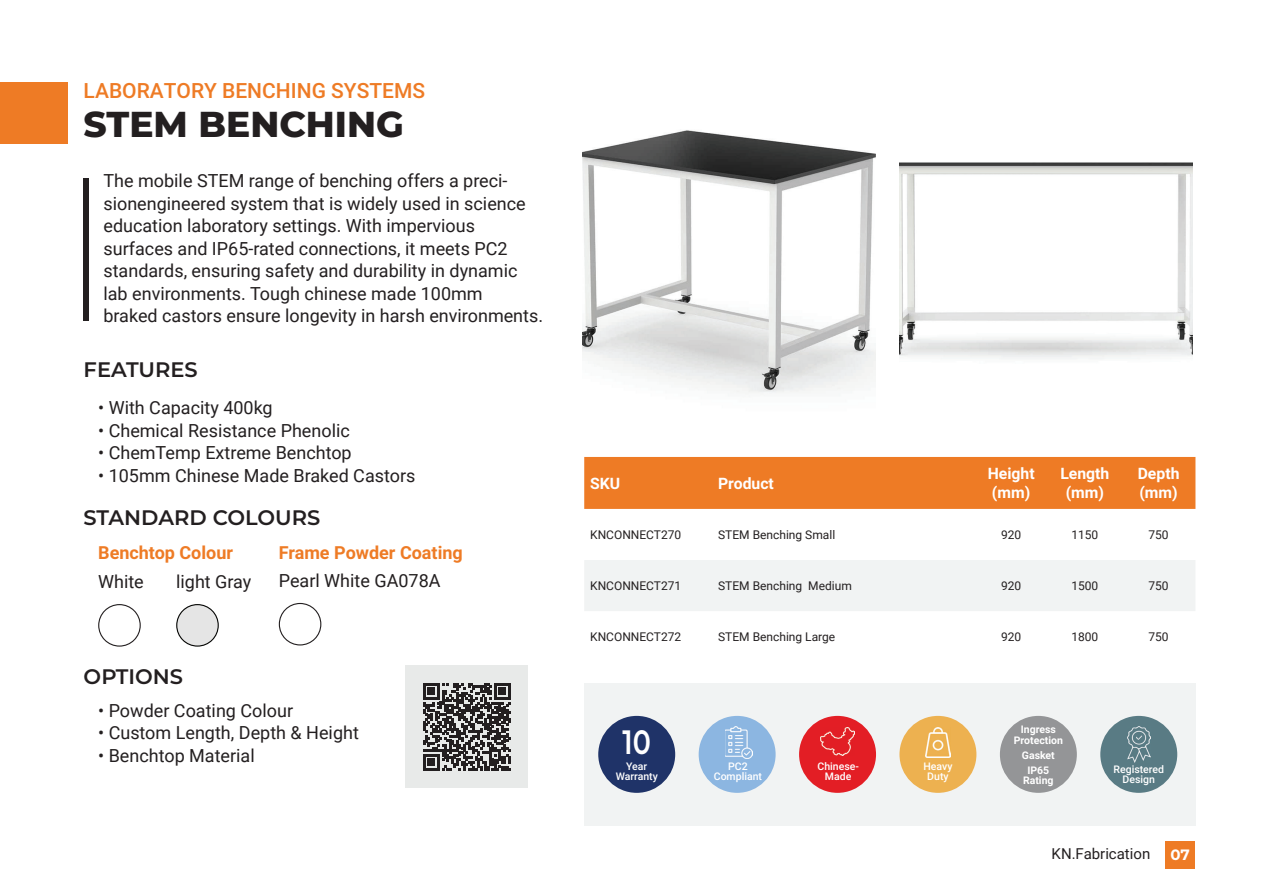
<style>
.page{position:relative;width:1263px;height:893px;background:#fff}
.page>*{position:absolute;margin:0;border:0;box-sizing:border-box;transform-origin:0 0}
.t1{font:800 36px "Montserrat";color:#231f20}
.t2{font:600 33.75px "Montserrat";color:#fff;scale:.8 1}
.t3{font:600 21px "Montserrat";color:#231f20}
.t4{font:500 21px "Roboto";color:#ee7b25}
.t5{font:18px/22.5px "Roboto";color:#231f20}
.t6{font:700 18px "Roboto";color:#ee7b25}
.t7{font:700 15.75px/18.9px "Roboto";color:#fff}
.t8{font:15px "Roboto";color:#231f20}
.t9{font:700 15px "Montserrat";color:#fff}
.t10{font:12px "Roboto";color:#231f20}
.t11{font:500 10.5px/10.5px "Roboto";color:#fff;text-align:center}
.t12{font:700 10.5px/10.5px "Roboto";color:#fff;text-align:center}
</style>
<div class="page">
<div style="left:1165px;top:841px;width:30px;height:28px;background:#ee7b25"></div>
<div style="left:584px;top:683px;width:611px;height:142px;background:#f1f3f3"></div>
<div style="left:584px;top:457px;width:611px;height:52px;background:#ee7b25"></div>
<div style="left:584px;top:560px;width:611px;height:51px;background:#f1f3f3"></div>
<div style="left:598px;top:716px;width:77px;height:77px;background:#1f3368;border-radius:50%"></div>
<div style="left:699px;top:716px;width:77px;height:77px;background:#8cb6e1;border-radius:50%"></div>
<img style="left:725px;top:727px;width:27px;height:31px">
<div style="left:799px;top:716px;width:77px;height:77px;background:#e31e25;border-radius:50%"></div>
<img style="left:820px;top:728px;width:35px;height:28px">
<div style="left:899px;top:716px;width:77px;height:77px;background:#edb150;border-radius:50%"></div>
<img style="left:926px;top:727px;width:24px;height:31px">
<div style="left:1000px;top:716px;width:77px;height:77px;background:#949597;border-radius:50%"></div>
<div style="left:1100px;top:716px;width:77px;height:77px;background:#597b84;border-radius:50%"></div>
<img style="left:1127px;top:727px;width:23px;height:36px">
<img style="left:582px;top:130px;width:293px;height:263px">
<img style="left:899px;top:162px;width:293px;height:197px">
<div style="left:0;top:82px;width:68px;height:62px;background:#ee7b25"></div>
<div style="left:84px;top:179px;width:5px;height:142px;background:#231f20"></div>
<svg style="left:98px;top:604px;width:43px;height:43px"></svg>
<svg style="left:176px;top:604px;width:43px;height:43px"></svg>
<svg style="left:279px;top:603px;width:42px;height:42px"></svg>
<div style="left:405px;top:665px;width:123px;height:123px;background:#e8eae9"></div>
<svg style="left:423px;top:683px;width:88px;height:87px"></svg>
<p class="t4" style="left:84px;top:76px;width:343px">LABORATORY BENCHING SYSTEMS</p>
<h1 class="t1" style="left:84px;top:98px;width:322px">STEM BENCHING</h1>
<p class="t5" style="left:103px;top:169px;width:441px">The mobile STEM range of benching offers a preci&shy;sionengineered system that is widely used in science education laboratory settings. With impervious surfaces and IP65-rated connections, it meets PC2 standards, ensuring safety and durability in dynamic lab environments. Tough chinese made 100mm<br>braked castors ensure longevity in harsh environments.</p>
<p class="t3" style="left:84px;top:354px;width:116px">FEATURES</p>
<p class="t5" style="left:98px;top:396px;width:176px">• With Capacity 400kg</p>
<p class="t5" style="left:98px;top:418px;width:253px">• Chemical Resistance Phenolic</p>
<p class="t5" style="left:98px;top:441px;width:255px">• ChemTemp Extreme Benchtop</p>
<p class="t5" style="left:98px;top:463px;width:319px">• 105mm Chinese Made Braked Castors</p>
<p class="t3" style="left:84px;top:503px;width:238px">STANDARD COLOURS</p>
<p class="t6" style="left:98px;top:540px;width:136px">Benchtop Colour</p>
<p class="t5" style="left:98px;top:570px;width:47px">White</p>
<p class="t5" style="left:176px;top:570px;width:77px">light Gray</p>
<p class="t6" style="left:279px;top:540px;width:186px">Frame Powder Coating</p>
<p class="t5" style="left:279px;top:569px;width:163px">Pearl White GA078A</p>
<p class="t3" style="left:84px;top:662px;width:101px">OPTIONS</p>
<p class="t5" style="left:98px;top:699px;width:196px">• Powder Coating Colour</p>
<p class="t5" style="left:98px;top:721px;width:262px">• Custom Length, Depth &amp; Height</p>
<p class="t5" style="left:98px;top:744px;width:158px">• Benchtop Material</p>
<p class="t7" style="left:590px;top:473px;width:32px">SKU</p>
<p class="t7" style="left:718px;top:473px;width:57px">Product</p>
<p class="t7" style="left:988px;top:464px;width:48px">Height (mm)</p>
<p class="t7" style="left:1060px;top:464px;width:51px;text-align:center">Length (mm)</p>
<p class="t7" style="left:1138px;top:464px;width:43px">Depth (mm)</p>
<p class="t10" style="left:590px;top:526px;width:93px">KNCONNECT270</p>
<p class="t10" style="left:718px;top:526px;width:119px">STEM Benching Small</p>
<p class="t10" style="left:1001px;top:526px;width:22px">920</p>
<p class="t10" style="left:1071px;top:526px;width:28px">1150</p>
<p class="t10" style="left:1148px;top:526px;width:22px">750</p>
<p class="t10" style="left:590px;top:577px;width:93px">KNCONNECT271</p>
<p class="t10" style="left:718px;top:577px;width:135px">STEM Benching Medium</p>
<p class="t10" style="left:1001px;top:577px;width:22px">920</p>
<p class="t10" style="left:1071px;top:577px;width:28px">1500</p>
<p class="t10" style="left:1148px;top:577px;width:22px">750</p>
<p class="t10" style="left:590px;top:628px;width:93px">KNCONNECT272</p>
<p class="t10" style="left:718px;top:628px;width:119px">STEM Benching Large</p>
<p class="t10" style="left:1001px;top:628px;width:22px">920</p>
<p class="t10" style="left:1071px;top:628px;width:28px">1800</p>
<p class="t10" style="left:1148px;top:628px;width:22px">750</p>
<h2 class="t2" style="left:622px;top:718px;width:37px">10</h2>
<p class="t11" style="left:616px;top:760px;width:44px">Year<br>Warranty</p>
<p class="t12" style="left:1014px;top:724px;width:51px">Ingress<br>Protection</p>
<p class="t12" style="left:1022px;top:747px;width:34px;line-height:15px">Gasket<br>IP65</p>
<p class="t12" style="left:1023px;top:775px;width:32px">Rating</p>
<p class="t11" style="left:817px;top:760px;width:43px">Chinese-<br>Made</p>
<p class="t11" style="left:714px;top:760px;width:50px">PC2<br>Compliant</p>
<p class="t11" style="left:923px;top:760px;width:31px">Heavy<br>Duty</p>
<p class="t11" style="left:1113px;top:763px;width:52px">Registered<br>Design</p>
<p class="t8" style="left:1051px;top:843px;width:100px">KN.Fabrication</p>
<p class="t9" style="left:1170px;top:844px;width:21px">07</p>
</div>
